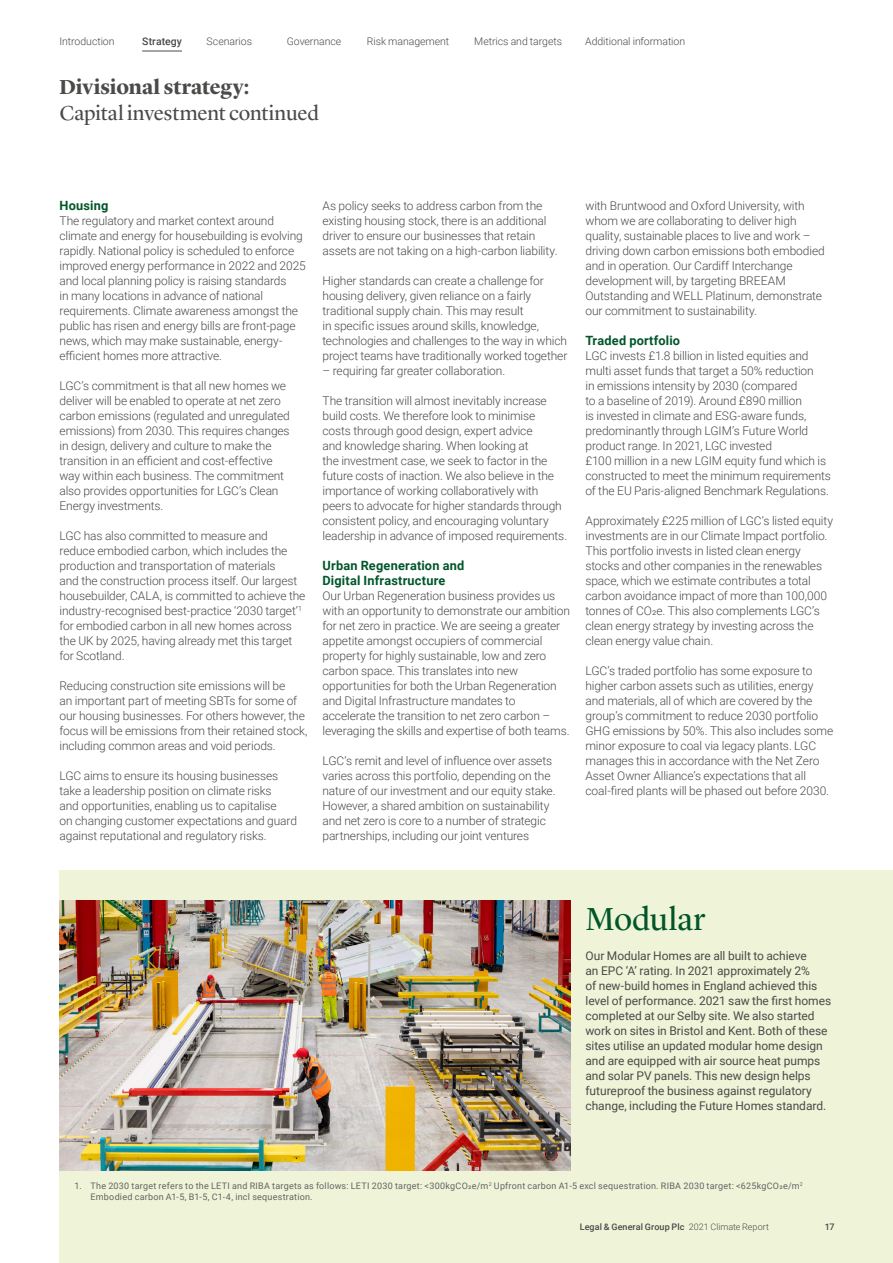
<style>
.page{position:relative;width:893px;height:1263px;background:#fff}
.page>*{position:absolute;margin:0;border:0;box-sizing:border-box;transform-origin:0 0}
.t1{font:33px "Lyon Display";letter-spacing:-.005em;color:#005629}
.t2{font:21px "Lyon Display";letter-spacing:-.005em;color:#4a4a49}
.t3{font:700 21px "Lyon Display";color:#4a4a49}
.t4{font:700 12.75px/15px "Roboto";letter-spacing:.015em;color:#005629}
.t5{font:300 12px/15px "Roboto";letter-spacing:-.01em;color:#4a4a49}
.t6{font:12px/15px "Roboto";letter-spacing:-.005em;color:#4a4a49}
.t7{font:300 10.5px "Roboto";letter-spacing:-.005em;color:#4a4a49}
.t8{font:500 10.5px "Roboto";letter-spacing:.005em;color:#4a4a49}
.t9{font:9px/11.2px "Roboto";letter-spacing:.025em;color:#646363}
.t10{font:500 9px "Roboto";letter-spacing:.005em;color:#4a4a49}
.s1{font-weight:300}
</style>
<div class="page">
<div style="left:60px;top:870px;width:833px;height:393px;background:#eff4d8"></div>
<img style="left:60px;top:900px;width:510px;height:270px">
<hr style="left:142px;top:51px;width:40px;height:1px;background:#4a4a49">
<p class="t7" style="left:60px;top:34px;width:57px">Introduction</p>
<p class="t8" style="left:142px;top:34px;width:41px">Strategy</p>
<p class="t7" style="left:207px;top:34px;width:47px">Scenarios</p>
<p class="t7" style="left:287px;top:34px;width:56px">Governance</p>
<p class="t7" style="left:367px;top:34px;width:84px">Risk management</p>
<p class="t7" style="left:474px;top:34px;width:89px">Metrics and targets</p>
<p class="t7" style="left:585px;top:34px;width:101px">Additional information</p>
<h2 class="t3" style="left:60px;top:71px;width:192px">Divisional strategy:</h2>
<h2 class="t2" style="left:60px;top:97px;width:261px">Capital investment continued</h2>
<p class="t4" style="left:60px;top:197px;width:50px">Housing</p>
<p class="t5" style="left:60px;top:213px;width:248px">The regulatory and market context around climate and energy for housebuilding is evolving rapidly. National policy is scheduled to enforce improved energy performance in 2022 and 2025 and local planning policy is raising standards<br>in many locations in advance of national requirements. Climate awareness amongst the public has risen and energy bills are front-page news, which may make sustainable, energy&shy;efficient homes more attractive.</p>
<p class="t5" style="left:60px;top:378px;width:232px">LGC’s commitment is that all new homes we deliver will be enabled to operate at net zero carbon emissions (regulated and unregulated emissions) from 2030. This requires changes in design, delivery and culture to make the transition in an efficient and cost-effective way within each business. The commitment also provides opportunities for LGC’s Clean Energy investments.</p>
<p class="t5" style="left:60px;top:528px;width:247px">LGC has also committed to measure and reduce embodied carbon, which includes the production and transportation of materials<br>and the construction process itself. Our largest housebuilder, CALA, is committed to achieve the industry-recognised best-practice ‘2030 target’<sup>1 </sup>for embodied carbon in all new homes across the UK by 2025, having already met this target for Scotland.</p>
<p class="t5" style="left:60px;top:678px;width:249px">Reducing construction site emissions will be<br>an important part of meeting SBTs for some of our housing businesses. For others however, the focus will be emissions from their retained stock, including common areas and void periods.</p>
<p class="t5" style="left:60px;top:768px;width:239px">LGC aims to ensure its housing businesses take a leadership position on climate risks<br>and opportunities, enabling us to capitalise<br>on changing customer expectations and guard against reputational and regulatory risks.</p>
<p class="t5" style="left:322px;top:198px;width:237px">As policy seeks to address carbon from the existing housing stock, there is an additional driver to ensure our businesses that retain assets are not taking on a high-carbon liability.</p>
<p class="t5" style="left:322px;top:273px;width:246px">Higher standards can create a challenge for housing delivery, given reliance on a fairly traditional supply chain. This may result<br>in specific issues around skills, knowledge, technologies and challenges to the way in which project teams have traditionally worked together</p>
<p class="t5" style="left:322px;top:363px;width:184px">– requiring far greater collaboration.</p>
<p class="t5" style="left:322px;top:393px;width:246px">The transition will almost inevitably increase build costs. We therefore look to minimise<br>costs through good design, expert advice<br>and knowledge sharing. When looking at<br>the investment case, we seek to factor in the future costs of inaction. We also believe in the importance of working collaboratively with peers to advocate for higher standards through consistent policy, and encouraging voluntary leadership in advance of imposed requirements.</p>
<p class="t4" style="left:322px;top:557px;width:143px">Urban Regeneration and<br>Digital Infrastructure</p>
<p class="t5" style="left:322px;top:588px;width:249px">Our Urban Regeneration business provides us with an opportunity to demonstrate our ambition for net zero in practice. We are seeing a greater appetite amongst occupiers of commercial property for highly sustainable, low and zero carbon space. This translates into new opportunities for both the Urban Regeneration and Digital Infrastructure mandates to accelerate the transition to net zero carbon – leveraging the skills and expertise of both teams.</p>
<p class="t5" style="left:322px;top:753px;width:235px">LGC’s remit and level of influence over assets varies across this portfolio, depending on the nature of our investment and our equity stake.<br>However, a shared ambition on sustainability and net zero is core to a number of strategic partnerships, including our joint ventures</p>
<p class="t5" style="left:585px;top:198px;width:241px">with Bruntwood and Oxford University, with whom we are collaborating to deliver high quality, sustainable places to live and work – driving down carbon emissions both embodied and in operation. Our Cardiff Interchange development will, by targeting BREEAM Outstanding and WELL Platinum, demonstrate our commitment to sustainability.</p>
<p class="t4" style="left:585px;top:332px;width:96px">Traded portfolio</p>
<p class="t5" style="left:585px;top:348px;width:247px">LGC invests £1.8 billion in listed equities and multi asset funds that target a 50% reduction<br>in emissions intensity by 2030 (compared<br>to a baseline of 2019). Around £890 million<br>is invested in climate and ESG-aware funds, predominantly through LGIM’s Future World product range. In 2021, LGC invested<br>£100 million in a new LGIM equity fund which is constructed to meet the minimum requirements of the EU Paris-aligned Benchmark Regulations.</p>
<p class="t5" style="left:585px;top:513px;width:249px">Approximately £225 million of LGC’s listed equity investments are in our Climate Impact portfolio.<br>This portfolio invests in listed clean energy stocks and other companies in the renewables space, which we estimate contributes a total carbon avoidance impact of more than 100,000 tonnes of CO2e. This also complements LGC’s clean energy strategy by investing across the clean energy value chain.</p>
<p class="t5" style="left:585px;top:663px;width:249px">LGC’s traded portfolio has some exposure to higher carbon assets such as utilities, energy and materials, all of which are covered by the group’s commitment to reduce 2030 portfolio GHG emissions by 50%. This also includes some minor exposure to coal via legacy plants. LGC manages this in accordance with the Net Zero Asset Owner Alliance’s expectations that all coal-fired plants will be phased out before 2030.</p>
<h1 class="t1" style="left:585px;top:894px;width:122px">Modular</h1>
<p class="t6" style="left:585px;top:948px;width:247px">Our Modular Homes are all built to achieve<br>an EPC ‘A’ rating. In 2021 approximately 2%<br>of new-build homes in England achieved this level of performance. 2021 saw the first homes completed at our Selby site. We also started work on sites in Bristol and Kent. Both of these sites utilise an updated modular home design and are equipped with air source heat pumps and solar PV panels. This new design helps futureproof the business against regulatory change, including the Future Homes standard.</p>
<p class="t9" style="left:90px;top:1180px;width:714px;text-indent:-16px">1. The 2030 target refers to the LETI and RIBA targets as follows: LETI 2030 target: &lt;300kgCO2e/m<sup>2</sup> Upfront carbon A1-5 excl sequestration. RIBA 2030 target: &lt;625kgCO2e/m<sup>2<br></sup>Embodied carbon A1-5, B1-5, C1-4, incl sequestration.</p>
<p class="t10" style="left:580px;top:1220px;width:191px">Legal &amp; General Group Plc <span class="s1">2021 Climate Report</span></p>
<p class="t10" style="left:825px;top:1220px;width:11px">17</p>
</div>
